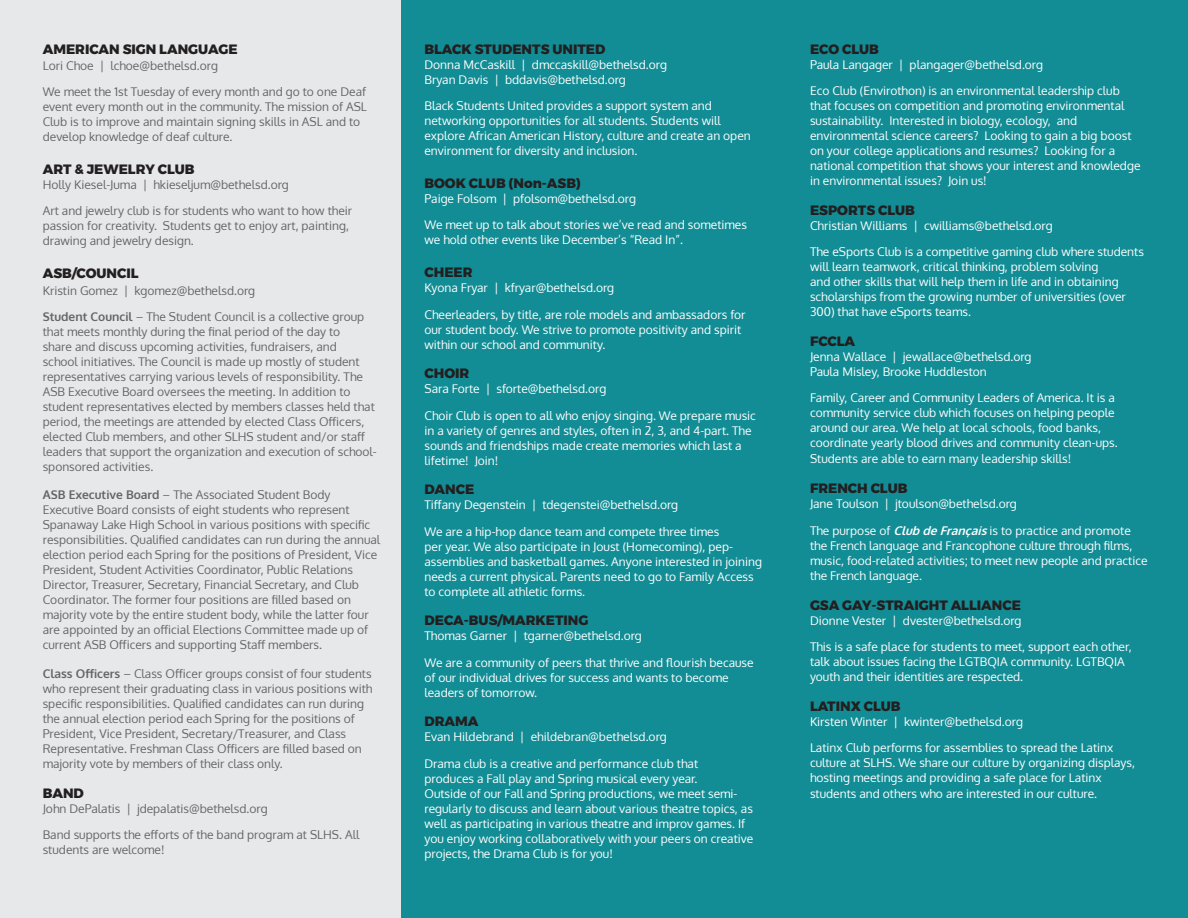
<style>
.page{position:relative;width:1188px;height:918px;background:#fff}
.page>*{position:absolute;margin:0;border:0;box-sizing:border-box;transform-origin:0 0}
.t1{font:800 13.5px "Montserrat";color:#231f20}
.t2{font:12px/15px "Oxygen";color:#fff}
.t3{font:12px/15px "Oxygen";color:#64656a}
.s1{font-weight:700}
.s2{font-weight:700;font-style:italic}
</style>
<div class="page">
<div style="left:0;top:0;width:403px;height:918px;background:#e6e8e9"></div>
<div style="left:402px;top:0;width:786px;height:918px;background:#138d95"></div>
<p class="t1" style="left:43px;top:38px;width:196px">AMERICAN SIGN LANGUAGE</p>
<p class="t3" style="left:43px;top:58px;width:177px">Lori Choe | lchoe@bethelsd.org</p>
<p class="t3" style="left:43px;top:85px;width:326px">We meet the 1st Tuesday of every month and go to one Deaf event every month out in the community. The mission of ASL Club is to improve and maintain signing skills in ASL and to develop knowledge of deaf culture.</p>
<p class="t1" style="left:43px;top:159px;width:153px">ART &amp; JEWELRY CLUB</p>
<p class="t3" style="left:43px;top:177px;width:248px">Holly Kiesel-Juma | hkieseljum@bethelsd.org</p>
<p class="t3" style="left:43px;top:203px;width:311px">Art and jewelry club is for students who want to how their passion for creativity. Students get to enjoy art, painting, drawing and jewelry design.</p>
<p class="t1" style="left:43px;top:262px;width:97px">ASB/COUNCIL</p>
<p class="t3" style="left:43px;top:283px;width:214px">Kristin Gomez | kgomez@bethelsd.org</p>
<p class="t3" style="left:43px;top:309px;width:336px"><span class="s1">Student Council</span> – The Student Council is a collective group that meets monthly during the final period of the day to<br>share and discuss upcoming activities, fundraisers, and<br>school initiatives. The Council is made up mostly of student representatives carrying various levels of responsibility. The ASB Executive Board oversees the meeting. In addition to student representatives elected by members classes held that period, the meetings are attended by elected Class Officers, elected Club members, and other SLHS student and/or staff leaders that support the organization and execution of school&shy;sponsored activities.</p>
<p class="t3" style="left:43px;top:488px;width:339px"><span class="s1">ASB Executive Board</span> – The Associated Student Body Executive Board consists of eight students who represent Spanaway Lake High School in various positions with specific responsibilities. Qualified candidates can run during the annual election period each Spring for the positions of President, Vice President, Student Activities Coordinator, Public Relations Director, Treasurer, Secretary, Financial Secretary, and Club Coordinator. The former four positions are filled based on majority vote by the entire student body, while the latter four are appointed by an official Elections Committee made up of current ASB Officers and supporting Staff members.</p>
<p class="t3" style="left:43px;top:666px;width:331px"><span class="s1">Class Officers</span> – Class Officer groups consist of four students who represent their graduating class in various positions with specific responsibilities. Qualified candidates can run during the annual election period each Spring for the positions of President, Vice President, Secretary/Treasurer, and Class Representative. Freshman Class Officers are filled based on majority vote by members of their class only.</p>
<p class="t1" style="left:43px;top:782px;width:43px">BAND</p>
<p class="t3" style="left:43px;top:801px;width:226px">John DePalatis | jdepalatis@bethelsd.org</p>
<p class="t3" style="left:43px;top:827px;width:318px">Band supports the efforts of the band program at SLHS. All students are welcome!</p>
<p class="t1" style="left:424px;top:38px;width:182px">BLACK STUDENTS UNITED</p>
<p class="t2" style="left:424px;top:57px;width:244px">Donna McCaskill | dmccaskill@bethelsd.org</p>
<p class="t2" style="left:424px;top:72px;width:203px">Bryan Davis | bddavis@bethelsd.org</p>
<p class="t2" style="left:424px;top:98px;width:328px">Black Students United provides a support system and networking opportunities for all students. Students will explore African American History, culture and create an open environment for diversity and inclusion.</p>
<p class="t1" style="left:424px;top:172px;width:158px">BOOK CLUB (Non-ASB)</p>
<p class="t2" style="left:424px;top:191px;width:213px">Paige Folsom | pfolsom@bethelsd.org</p>
<p class="t2" style="left:424px;top:217px;width:324px">We meet up to talk about stories we’ve read and sometimes we hold other events like December’s “Read In”.</p>
<p class="t1" style="left:424px;top:261px;width:50px">CHEER</p>
<p class="t2" style="left:424px;top:280px;width:191px">Kyona Fryar | kfryar@bethelsd.org</p>
<p class="t2" style="left:424px;top:307px;width:323px">Cheerleaders, by title, are role models and ambassadors for our student body. We strive to promote positivity and spirit within our school and community.</p>
<p class="t1" style="left:424px;top:363px;width:46px">CHOIR</p>
<p class="t2" style="left:424px;top:382px;width:183px">Sara Forte | sforte@bethelsd.org</p>
<p class="t2" style="left:424px;top:408px;width:333px">Choir Club is open to all who enjoy singing. We prepare music in a variety of genres and styles, often in 2, 3, and 4-part. The sounds and friendships made create memories which last a lifetime! Join!</p>
<p class="t1" style="left:424px;top:479px;width:51px">DANCE</p>
<p class="t2" style="left:424px;top:498px;width:255px">Tiffany Degenstein | tdegenstei@bethelsd.org</p>
<p class="t2" style="left:424px;top:524px;width:339px">We are a hip-hop dance team and compete three times<br>per year. We also participate in Joust (Homecoming), pep&shy;assemblies and basketball games. Anyone interested in joining needs a current physical. Parents need to go to Family Access to complete all athletic forms.</p>
<p class="t1" style="left:424px;top:610px;width:165px">DECA-BUS/MARKETING</p>
<p class="t2" style="left:424px;top:629px;width:219px">Thomas Garner | tgarner@bethelsd.org</p>
<p class="t2" style="left:424px;top:655px;width:331px">We are a community of peers that thrive and flourish because of our individual drives for success and wants to become leaders of tomorrow.</p>
<p class="t1" style="left:424px;top:711px;width:55px">DRAMA</p>
<p class="t2" style="left:424px;top:730px;width:244px">Evan Hildebrand | ehildebran@bethelsd.org</p>
<p class="t2" style="left:424px;top:756px;width:275px">Drama club is a creative and performance club that</p>
<p class="t2" style="left:424px;top:771px;width:275px">produces a Fall play and Spring musical every year.</p>
<p class="t2" style="left:424px;top:786px;width:330px">Outside of our Fall and Spring productions, we meet semi&shy;regularly to discuss and learn about various theatre topics, as well as participating in various theatre and improv games. If you enjoy working collaboratively with your peers on creative projects, the Drama Club is for you!</p>
<p class="t1" style="left:810px;top:38px;width:70px">ECO CLUB</p>
<p class="t2" style="left:810px;top:57px;width:235px">Paula Langager | plangager@bethelsd.org</p>
<p class="t2" style="left:810px;top:83px;width:332px">Eco Club (Envirothon) is an environmental leadership club that focuses on competition and promoting environmental sustainability. Interested in biology, ecology, and environmental science careers? Looking to gain a big boost on your college applications and resumes? Looking for a national competition that shows your interest and knowledge in environmental issues? Join us!</p>
<p class="t1" style="left:810px;top:199px;width:106px">ESPORTS CLUB</p>
<p class="t2" style="left:810px;top:218px;width:244px">Christian Williams | cwilliams@bethelsd.org</p>
<p class="t2" style="left:810px;top:244px;width:335px">The eSports Club is a competitive gaming club where students will learn teamwork, critical thinking, problem solving<br>and other skills that will help them in life and in obtaining scholarships from the growing number of universities (over 300) that have eSports teams.</p>
<p class="t1" style="left:810px;top:330px;width:47px">FCCLA</p>
<p class="t2" style="left:810px;top:349px;width:223px">Jenna Wallace | jewallace@bethelsd.org</p>
<p class="t2" style="left:810px;top:364px;width:178px">Paula Misley, Brooke Huddleston</p>
<p class="t2" style="left:810px;top:390px;width:309px">Family, Career and Community Leaders of America. It is a community service club which focuses on helping people around our area. We help at local schools, food banks, coordinate yearly blood drives and community clean-ups.</p>
<p class="t2" style="left:810px;top:452px;width:263px">Students are able to earn many leadership skills!</p>
<p class="t1" style="left:810px;top:478px;width:99px">FRENCH CLUB</p>
<p class="t2" style="left:810px;top:497px;width:208px">Jane Toulson | jtoulson@bethelsd.org</p>
<p class="t2" style="left:810px;top:523px;width:339px">The purpose of <span class="s2">ClubdeFrançais</span>is to practice and promote the French language and Francophone culture through films, music, food-related activities; to meet new people and practice the French language.</p>
<p class="t1" style="left:810px;top:594px;width:212px">GSA GAY-STRAIGHT ALLIANCE</p>
<p class="t2" style="left:810px;top:613px;width:213px">Dionne Vester | dvester@bethelsd.org</p>
<p class="t2" style="left:810px;top:639px;width:323px">This is a safe place for students to meet, support each other, talk about issues facing the LGTBQIA community. LGTBQIA youth and their identities are respected.</p>
<p class="t1" style="left:810px;top:695px;width:92px">LATINX CLUB</p>
<p class="t2" style="left:810px;top:714px;width:215px">Kirsten Winter | kwinter@bethelsd.org</p>
<p class="t2" style="left:810px;top:740px;width:327px">Latinx Club performs for assemblies to spread the Latinx culture at SLHS. We share our culture by organizing displays, hosting meetings and providing a safe place for Latinx</p>
<p class="t2" style="left:810px;top:787px;width:289px">students and others who are interested in our culture.</p>
</div>
